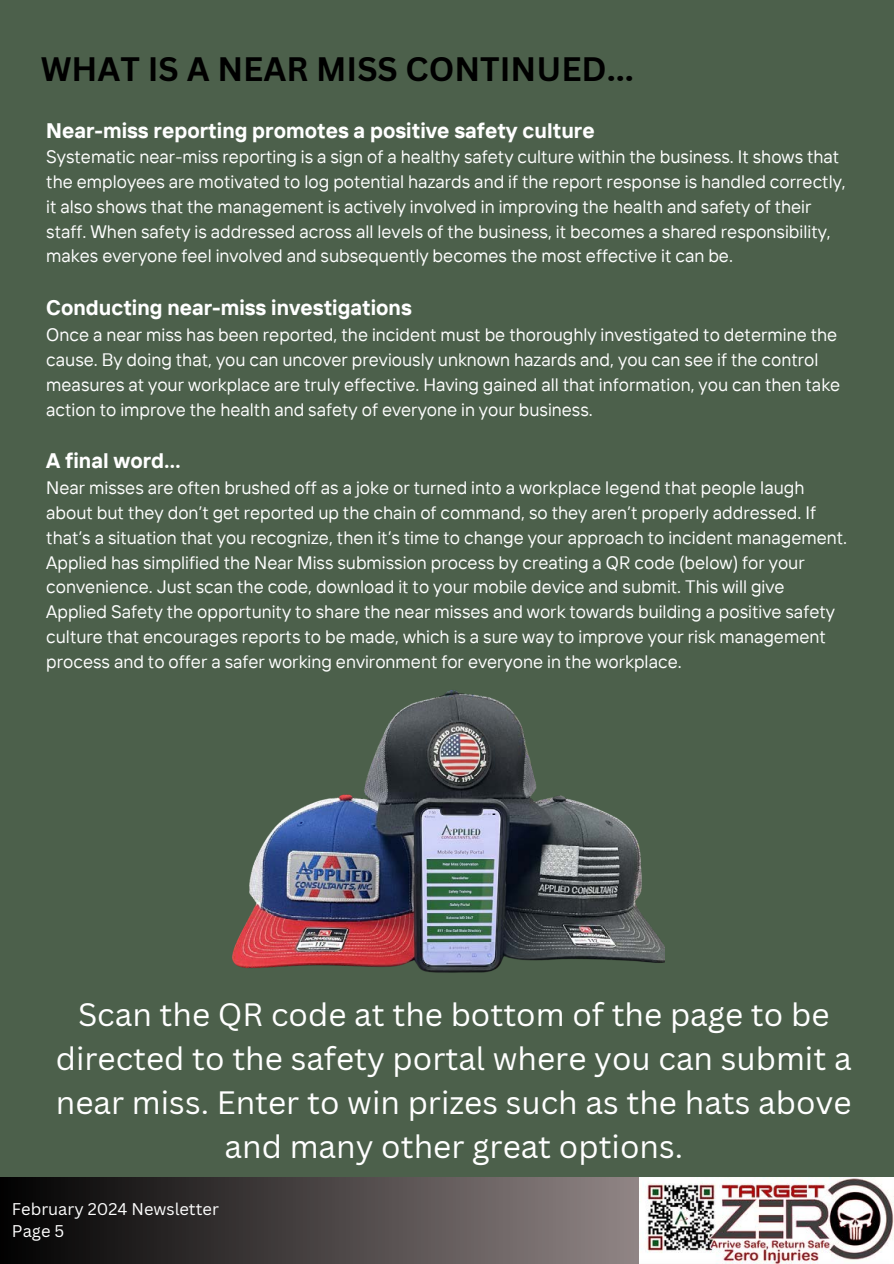
<style>
.page{position:relative;width:894px;height:1264px;background:#fff}
.page>*{position:absolute;margin:0;border:0;box-sizing:border-box;transform-origin:0 0}
.t1{font:700 33px "Canva Sans";color:#000}
.t2{font:31.5px/43.8px "Canva Sans";color:#fff;text-align:center}
.t3{font:700 21px "TT Interphases";color:#fff}
.t4{font:18px/24.8px "TT Interphases";color:#fff}
.t5{font:16.5px "Canva Sans";color:#fff}
</style>
<div class="page">
<div style="left:0;top:0;width:893px;height:1263px;background:#4c604b"></div>
<svg style="left:0;top:1177px;width:639px;height:86px;background:#484343"></svg>
<img style="left:639px;top:1177px;width:254px;height:86px">
<img style="left:232px;top:690px;width:432px;height:283px">
<p class="t1" style="left:41px;top:46px;width:594px">WHAT IS A NEAR MISS CONTINUED...</p>
<p class="t3" style="left:46px;top:116px;width:549px">Near-miss reporting promotes a positive safety culture</p>
<p class="t4" style="left:46px;top:144px;width:800px">Systematic near-miss reporting is a sign of a healthy safety culture within the business. It shows that the employees are motivated to log potential hazards and if the report response is handled correctly, it also shows that the management is actively involved in improving the health and safety of their staff. When safety is addressed across all levels of the business, it becomes a shared responsibility, makes everyone feel involved and subsequently becomes the most effective it can be.</p>
<p class="t3" style="left:46px;top:294px;width:367px">Conducting near-miss investigations</p>
<p class="t4" style="left:46px;top:322px;width:795px">Once a near miss has been reported, the incident must be thoroughly investigated to determine the cause. By doing that, you can uncover previously unknown hazards and, you can see if the control measures at your workplace are truly effective. Having gained all that information, you can then take action to improve the health and safety of everyone in your business.</p>
<p class="t3" style="left:46px;top:447px;width:135px">A final word…</p>
<p class="t4" style="left:46px;top:475px;width:802px">Near misses are often brushed off as a joke or turned into a workplace legend that people laugh about but they don’t get reported up the chain of command, so they aren’t properly addressed. If that’s a situation that you recognize, then it’s time to change your approach to incident management.<br>Applied has simplified the Near Miss submission process by creating a QR code (below) for your convenience. Just scan the code, download it to your mobile device and submit. This will give Applied Safety the opportunity to share the near misses and work towards building a positive safety culture that encourages reports to be made, which is a sure way to improve your risk management process and to offer a safer working environment for everyone in the workplace.</p>
<p class="t2" style="left:56px;top:991px;width:797px">Scan the QR code at the bottom of the page to be directed to the safety portal where you can submit a near miss. Enter to win prizes such as the hats above and many other great options.</p>
<h2 class="t5" style="left:12px;top:1197px;width:208px">February 2024 Newsletter</h2>
<p class="t5" style="left:12px;top:1219px;width:54px">Page 5</p>
</div>
